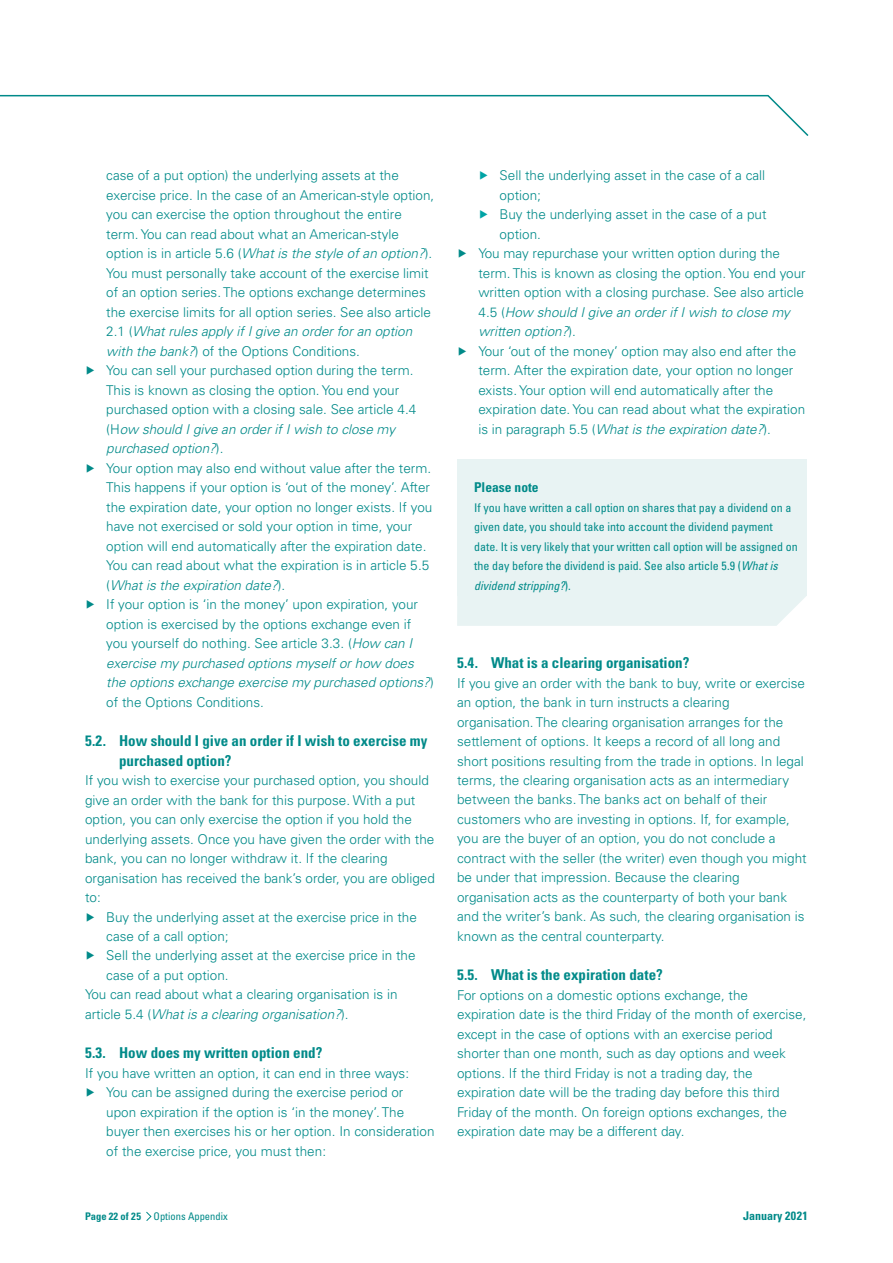
<style>
.page{position:relative;width:893px;height:1263px;background:#fff}
.page>*{position:absolute;margin:0;border:0;box-sizing:border-box;transform-origin:0 0}
.t1{font:700 condensed 15px/19.5px "Univers LT Std";color:#008a89}
.t2{font:300 13.5px/19.5px "Univers LT Std";color:#008a89}
.t3{font:italic 300 13.5px "Univers LT Std";color:#008a89}
.t4{font:700 condensed 13.5px "Univers LT Std";color:#008a89}
.t5{font:condensed 12px/19.5px "Univers LT Std";color:#008a89}
.t6{font:700 condensed 12px "Univers LT Std";color:#008a89}
.t7{font:condensed 10.5px "Univers LT Std";color:#008a89}
.s1{font-style:normal}
.s2{font-style:italic}
.s3{color:#00a3a5}
.s4{font-weight:700}
</style>
<div class="page">
<svg style="left:0;top:94px;width:809px;height:42px"></svg>
<div style="left:457px;top:459px;width:349px;height:137px;background:#e8f3f3"></div>
<div style="left:457px;top:596px;width:349px;height:30px;background:#e8f3f3"></div>
<svg style="left:146px;top:1211px;width:6px;height:10px"></svg>
<p class="t2" style="left:106px;top:166px;width:294px">case of a put option) the underlying assets at the</p>
<p class="t2" style="left:106px;top:185px;width:329px">exercise price. In the case of an American-style option,</p>
<p class="t2" style="left:106px;top:205px;width:297px">you can exercise the option throughout the entire</p>
<p class="t2" style="left:106px;top:224px;width:294px">term. You can read about what an American-style</p>
<p class="t3" style="left:106px;top:245px;width:328px"><span class="s1">option is in article 5.6 (</span>What is the style of an option?<span class="s1">).</span></p>
<p class="t2" style="left:106px;top:263px;width:324px">You must personally take account of the exercise limit</p>
<p class="t2" style="left:106px;top:283px;width:321px">of an option series. The options exchange determines</p>
<p class="t2" style="left:106px;top:302px;width:326px">the exercise limits for all option series. See also article</p>
<p class="t3" style="left:106px;top:323px;width:307px"><span class="s1">2.1 (</span>What rules apply if I give an order for an option</p>
<p class="t2" style="left:106px;top:341px;width:255px"><span class="s2">with the bank?</span>) of the Options Conditions.</p>
<p class="t2" style="left:85px;top:361px;width:330px">▶ You can sell your purchased option during the term.</p>
<p class="t2" style="left:106px;top:380px;width:294px">This is known as closing the option. You end your</p>
<p class="t2" style="left:106px;top:400px;width:312px">purchased option with a closing sale. See article 4.4</p>
<p class="t3" style="left:106px;top:421px;width:290px"><span class="s1">(H</span>ow should I give an order if I wish to close my</p>
<p class="t3" style="left:106px;top:440px;width:119px">purchased option?<span class="s1">).</span></p>
<p class="t2" style="left:85px;top:458px;width:348px">▶ Your option may also end without value after the term.</p>
<p class="t2" style="left:106px;top:478px;width:325px">This happens if your option is ‘out of the money’. After</p>
<p class="t2" style="left:106px;top:497px;width:328px">the expiration date, your option no longer exists. If you</p>
<p class="t2" style="left:106px;top:517px;width:307px">have not exercised or sold your option in time, your</p>
<p class="t2" style="left:106px;top:536px;width:322px">option will end automatically after the expiration date.</p>
<p class="t2" style="left:106px;top:556px;width:324px">You can read about what the expiration is in article 5.5</p>
<p class="t3" style="left:106px;top:577px;width:181px"><span class="s1">(</span>What is the expiration date?<span class="s1">).</span></p>
<p class="t2" style="left:85px;top:595px;width:335px">▶ If your option is ‘in the money’ upon expiration, your</p>
<p class="t2" style="left:106px;top:614px;width:307px">option is exercised by the options exchange even if</p>
<p class="t2" style="left:106px;top:634px;width:307px">you yourself do nothing. See article 3.3. (<span class="s2">How can I</span></p>
<p class="t3" style="left:106px;top:655px;width:309px">exercise my purchased options myself or how does</p>
<p class="t3" style="left:106px;top:674px;width:329px">the options exchange exercise my purchased options?<span class="s1">)</span></p>
<p class="t2" style="left:106px;top:692px;width:159px">of the Options Conditions.</p>
<p class="t1" style="left:119px;top:731px;width:310px;text-indent:-34px">5.2. How should I give an order if I wish to exercise my purchased option?</p>
<p class="t2" style="left:85px;top:770px;width:345px">If you wish to exercise your purchased option, you should</p>
<p class="t2" style="left:85px;top:790px;width:332px">give an order with the bank for this purpose. With a put</p>
<p class="t2" style="left:85px;top:809px;width:328px">option, you can only exercise the option if you hold the</p>
<p class="t2" style="left:85px;top:829px;width:351px">underlying assets. Once you have given the order with the</p>
<p class="t2" style="left:85px;top:848px;width:304px">bank, you can no longer withdraw it. If the clearing</p>
<p class="t2" style="left:85px;top:868px;width:351px">organisation has received the bank’s order, you are obliged</p>
<p class="t2" style="left:85px;top:887px;width:17px">to:</p>
<p class="t2" style="left:85px;top:907px;width:333px">▶ Buy the underlying asset at the exercise price in the</p>
<p class="t2" style="left:106px;top:926px;width:124px">case of a call option;</p>
<p class="t2" style="left:85px;top:946px;width:332px">▶ Sell the underlying asset at the exercise price in the</p>
<p class="t2" style="left:106px;top:965px;width:124px">case of a put option.</p>
<p class="t2" style="left:85px;top:985px;width:314px">You can read about what a clearing organisation is in</p>
<p class="t3" style="left:85px;top:1006px;width:265px"><span class="s1">article 5.4 (</span>What is a clearing organisation?<span class="s1">).</span></p>
<p class="t1" style="left:85px;top:1043px;width:239px">5.3. How does my written option end?</p>
<p class="t2" style="left:85px;top:1063px;width:326px">If you have written an option, it can end in three ways:</p>
<p class="t2" style="left:85px;top:1082px;width:320px">▶ You can be assigned during the exercise period or</p>
<p class="t2" style="left:106px;top:1102px;width:299px">upon expiration if the option is ‘in the money’. The</p>
<p class="t2" style="left:106px;top:1121px;width:330px">buyer then exercises his or her option. In consideration</p>
<p class="t2" style="left:106px;top:1141px;width:221px">of the exercise price, you must then:</p>
<p class="t2" style="left:478px;top:166px;width:288px"><span class="s3">▶</span> Sell the underlying asset in the case of a call</p>
<p class="t2" style="left:500px;top:185px;width:43px">option;</p>
<p class="t2" style="left:478px;top:205px;width:290px"><span class="s3">▶</span> Buy the underlying asset in the case of a put</p>
<p class="t2" style="left:500px;top:224px;width:43px">option.</p>
<p class="t2" style="left:457px;top:244px;width:324px">▶ You may repurchase your written option during the</p>
<p class="t2" style="left:478px;top:263px;width:329px">term. This is known as closing the option. You end your</p>
<p class="t2" style="left:478px;top:283px;width:327px">written option with a closing purchase. See also article</p>
<p class="t3" style="left:478px;top:304px;width:313px"><span class="s1">4.5 (</span>How should I give an order if I wish to close my</p>
<p class="t3" style="left:478px;top:323px;width:99px">written option?<span class="s1">).</span></p>
<p class="t2" style="left:457px;top:341px;width:341px">▶ Your ‘out of the money’ option may also end after the</p>
<p class="t2" style="left:478px;top:361px;width:317px">term. After the expiration date, your option no longer</p>
<p class="t2" style="left:478px;top:380px;width:296px">exists. Your option will end automatically after the</p>
<p class="t2" style="left:478px;top:400px;width:328px">expiration date. You can read about what the expiration</p>
<p class="t3" style="left:478px;top:421px;width:294px"><span class="s1">is in paragraph 5.5 (</span>What is the expiration date?<span class="s1">).</span></p>
<p class="t4" style="left:474px;top:479px;width:66px">Please note</p>
<p class="t5" style="left:474px;top:498px;width:325px">If you have written a call option on shares that pay a dividend on a given date, you should take into account the dividend payment date. It is very likely that your written call option will be assigned on the day before the dividend is paid. See also article 5.9 (<span class="s2">What is dividend stripping?</span>).</p>
<p class="t1" style="left:457px;top:653px;width:234px">5.4. What is a clearing organisation?</p>
<p class="t2" style="left:457px;top:673px;width:351px">If you give an order with the bank to buy, write or exercise an option, the bank in turn instructs a clearing organisation. The clearing organisation arranges for the settlement of options. It keeps a record of all long and short positions resulting from the trade in options. In legal terms, the clearing organisation acts as an intermediary between the banks. The banks act on behalf of their customers who are investing in options. If, for example, you are the buyer of an option, you do not conclude a contract with the seller (the writer) even though you might be under that impression. Because the clearing organisation acts as the counterparty of both your bank and the writer’s bank. As such, the clearing organisation is known as the central counterparty.</p>
<p class="t1" style="left:457px;top:965px;width:207px">5.5. What is the expiration date?</p>
<p class="t2" style="left:457px;top:985px;width:351px">For options on a domestic options exchange, the expiration date is the third Friday of the month of exercise, except in the case of options with an exercise period shorter than one month, such as day options and week options. If the third Friday is not a trading day, the expiration date will be the trading day before this third Friday of the month. On foreign options exchanges, the expiration date may be a different day.</p>
<p class="t7" style="left:85px;top:1209px;width:144px"><span class="s4">Page 22 of 25</span> Options Appendix</p>
<p class="t6" style="left:743px;top:1208px;width:66px">January 2021</p>
</div>
